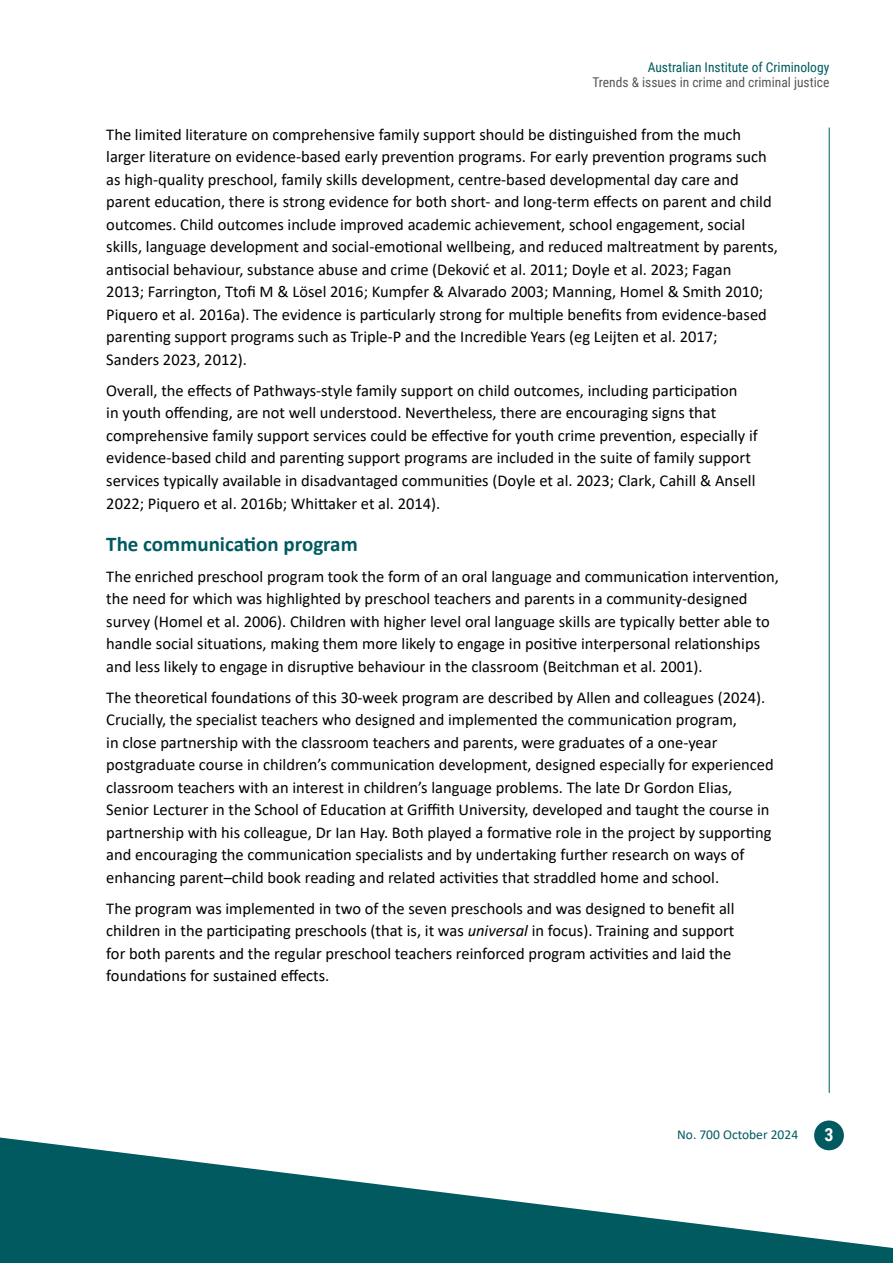
<style>
.page{position:relative;width:893px;height:1263px;background:#fff}
.page>*{position:absolute;margin:0;border:0;box-sizing:border-box;transform-origin:0 0}
.t1{font:700 21px "Calibri";color:#005a60}
.t2{font:700 18px "Roboto Condensed";color:#fff}
.body{font:16.5px/22.5px "Calibri";color:#000}
.t3{font:13.5px "Roboto Condensed";color:#575756}
.t4{font:13.5px "Roboto Condensed";color:#005a60}
.t5{font:13.5px "Calibri";color:#005a60}
.s1{font-style:italic}
</style>
<div class="page">
<hr style="left:829px;top:128px;width:1px;height:965px;background:#005a60">
<div style="left:814px;top:1120px;width:30px;height:30px;background:#005a60;border-radius:50%"></div>
<svg style="left:0;top:1137px;width:893px;height:126px;fill:#005a60"></svg>
<p class="t4" style="left:648px;top:57px;width:183px">Australian Institute of Criminology</p>
<p class="t3" style="left:592px;top:73px;width:238px">Trends &amp; issues in crime and criminal justice</p>
<p class="body" style="left:106px;top:123px;width:673px">The limited literature on comprehensive family support should be distinguished from the much larger literature on evidence-based early prevention programs. For early prevention programs such as high-quality preschool, family skills development, centre-based developmental day care and parent education, there is strong evidence for both short- and long-term effects on parent and child outcomes. Child outcomes include improved academic achievement, school engagement, social skills, language development and social-emotional wellbeing, and reduced maltreatment by parents, antisocial behaviour, substance abuse and crime (Deković et al. 2011; Doyle et al. 2023; Fagan<br>2013; Farrington, Ttofi M &amp; Lösel 2016; Kumpfer &amp; Alvarado 2003; Manning, Homel &amp; Smith 2010; Piquero et al. 2016a). The evidence is particularly strong for multiple benefits from evidence‑based parenting support programs such as Triple-P and the Incredible Years (eg Leijten et al. 2017;<br>Sanders 2023, 2012).</p>
<p class="body" style="left:106px;top:379px;width:653px">Overall, the effects of Pathways-style family support on child outcomes, including participation<br>in youth offending, are not well understood. Nevertheless, there are encouraging signs that comprehensive family support services could be effective for youth crime prevention, especially if evidence-based child and parenting support programs are included in the suite of family support services typically available in disadvantaged communities (Doyle et al. 2023; Clark, Cahill &amp; Ansell 2022; Piquero et al. 2016b; Whittaker et al. 2014).</p>
<h2 class="t1" style="left:106px;top:529px;width:253px">The communication program</h2>
<p class="body" style="left:106px;top:565px;width:674px">The enriched preschool program took the form of an oral language and communication intervention, the need for which was highlighted by preschool teachers and parents in a community-designed survey (Homel et al. 2006). Children with higher level oral language skills are typically better able to handle social situations, making them more likely to engage in positive interpersonal relationships and less likely to engage in disruptive behaviour in the classroom (Beitchman et al. 2001).</p>
<p class="body" style="left:106px;top:686px;width:669px">The theoretical foundations of this 30-week program are described by Allen and colleagues (2024).<br>Crucially, the specialist teachers who designed and implemented the communication program,<br>in close partnership with the classroom teachers and parents, were graduates of a one-year postgraduate course in children’s communication development, designed especially for experienced classroom teachers with an interest in children’s language problems. The late Dr Gordon Elias, Senior Lecturer in the School of Education at Griffith University, developed and taught the course in partnership with his colleague, Dr Ian Hay. Both played a formative role in the project by supporting and encouraging the communication specialists and by undertaking further research on ways of enhancing parent–child book reading and related activities that straddled home and school.</p>
<p class="body" style="left:106px;top:897px;width:630px">The program was implemented in two of the seven preschools and was designed to benefit all children in the participating preschools (that is, it was <span class="s1">universal</span> in focus). Training and support for both parents and the regular preschool teachers reinforced program activities and laid the foundations for sustained effects.</p>
<p class="t5" style="left:677px;top:1125px;width:122px">No. 700 October 2024</p>
<p class="t2" style="left:824px;top:1122px;width:11px">3</p>
</div>
